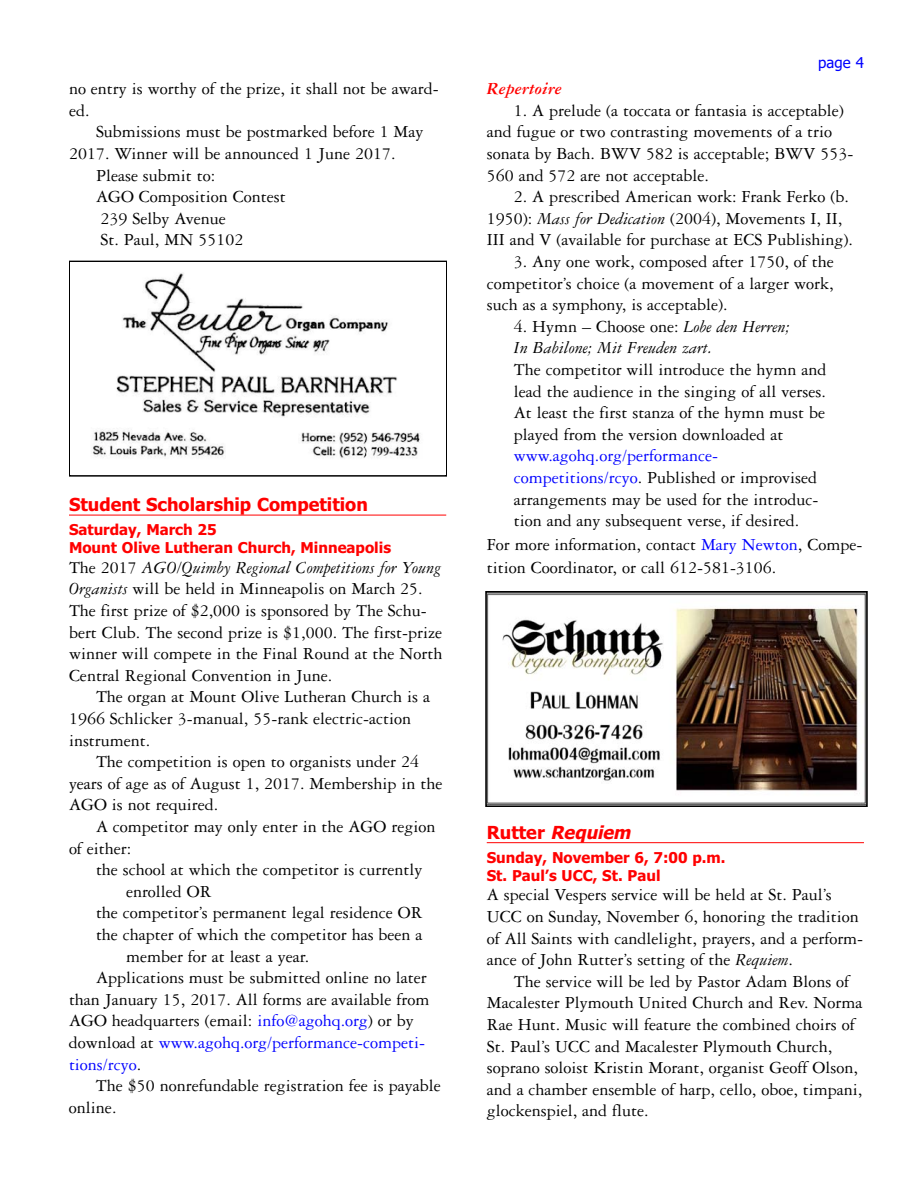
<style>
.page{position:relative;width:918px;height:1188px;background:#fff}
.page>*{position:absolute;margin:0;border:0;box-sizing:border-box;transform-origin:0 0}
.t1{font:18px/21.6px "Garamond Three";color:#000}
.t2{font:italic 18px/21.6px "Garamond Three";color:#000}
.t3{font:18px "Garamond Three";color:#00f}
.t4{font:700 18px "Tahoma";color:#f00}
.t5{font:italic 700 18px "Tahoma";color:#f00}
.t6{font:italic 700 18px "Garamond Three";color:#f00}
.t7{font:700 15px/18px "Tahoma";color:#f00}
.t8{font:15px "Tahoma";color:#00f}
.s1{font-style:italic}
.s2{color:#00f}
.s3{color:#000}
.s4{font-style:normal}
</style>
<div class="page">
<hr style="left:69px;top:515px;width:377px;height:1px;background:#f00">
<hr style="left:487px;top:842px;width:377px;height:1px;background:#f00">
<img style="left:92px;top:273px;width:328px;height:186px">
<img style="left:488px;top:594px;width:377px;height:210px">
<div style="left:485px;top:591px;width:383px;height:216px;border:2px solid #000"></div>
<p class="t1" style="left:69px;top:80px;width:371px">no entry is worthy of the prize, it shall not be award&shy;ed.</p>
<p class="t1" style="left:96px;top:123px;width:329px">Submissions must be postmarked before 1 May</p>
<p class="t1" style="left:69px;top:144px;width:328px">2017. Winner will be announced 1 June 2017.</p>
<p class="t1" style="left:96px;top:166px;width:121px">Please submit to:</p>
<p class="t1" style="left:96px;top:188px;width:191px">AGO Composition Contest</p>
<p class="t1" style="left:100px;top:209px;width:127px">239 Selby Avenue</p>
<p class="t1" style="left:100px;top:231px;width:144px">St. Paul, MN 55102</p>
<p class="t4" style="left:69px;top:497px;width:300px">Student Scholarship Competition</p>
<p class="t7" style="left:69px;top:522px;width:324px">Saturday, March 25<br>Mount Olive Lutheran Church, Minneapolis</p>
<p class="t1" style="left:69px;top:558px;width:375px">The 2017 <span class="s1">AGO/Quimby Regional Competitions for Young Organists</span> will be held in Minneapolis on March 25.<br>The first prize of $2,000 is sponsored by The Schu&shy;bert Club. The second prize is $1,000. The first-prize winner will compete in the Final Round at the North Central Regional Convention in June.</p>
<p class="t1" style="left:69px;top:688px;width:363px;text-indent:27px">The organ at Mount Olive Lutheran Church is a<br>1966 Schlicker 3-manual, 55-rank electric-action instrument.</p>
<p class="t1" style="left:69px;top:753px;width:375px;text-indent:27px">The competition is open to organists under 24 years of age as of August 1, 2017. Membership in the<br>AGO is not required.</p>
<p class="t1" style="left:69px;top:817px;width:368px;text-indent:27px">A competitor may only enter in the AGO region of either:</p>
<p class="t1" style="left:96px;top:861px;width:328px">the school at which the competitor is currently</p>
<p class="t1" style="left:126px;top:882px;width:87px">enrolled OR</p>
<p class="t1" style="left:96px;top:904px;width:328px">the competitor’s permanent legal residence OR</p>
<p class="t1" style="left:96px;top:925px;width:328px">the chapter of which the competitor has been a</p>
<p class="t1" style="left:126px;top:947px;width:185px">member for at least a year.</p>
<p class="t1" style="left:96px;top:969px;width:332px">Applications must be submitted online no later</p>
<p class="t1" style="left:69px;top:990px;width:362px">than January 15, 2017. All forms are available from</p>
<p class="t1" style="left:69px;top:1012px;width:346px">AGO headquarters (email: <span class="s2">info@agohq.org</span>) or by</p>
<p class="t3" style="left:69px;top:1036px;width:358px"><span class="s3">download at</span> www.agohq.org/performance-competi-</p>
<p class="t3" style="left:69px;top:1058px;width:74px">tions/rcyo<span class="s3">.</span></p>
<p class="t1" style="left:96px;top:1077px;width:346px">The $50 nonrefundable registration fee is payable</p>
<p class="t1" style="left:69px;top:1098px;width:49px">online.</p>
<p class="t8" style="left:818px;top:55px;width:47px">page 4</p>
<p class="t6" style="left:487px;top:82px;width:77px">Repertoire</p>
<p class="t1" style="left:487px;top:101px;width:368px;text-indent:27px">1. A prelude (a toccata or fantasia is acceptable) and fugue or two contrasting movements of a trio sonata by Bach. BWV 582 is acceptable; BWV 553- 560 and 572 are not acceptable.</p>
<p class="t1" style="left:487px;top:188px;width:368px;text-indent:27px">2. A prescribed American work: Frank Ferko (b.<br>1950): <span class="s1">Mass for Dedication</span> (2004), Movements I, II,<br>III and V (available for purchase at ECS Publishing).</p>
<p class="t1" style="left:487px;top:252px;width:349px;text-align:justify;text-indent:27px">3. Any one work, composed after 1750, of the competitor’s choice (a movement of a larger work, such as a symphony, is acceptable).</p>
<p class="t2" style="left:514px;top:317px;width:278px"><span class="s4">4. Hymn – Choose one:</span> Lobe den Herren;<br>In Babilone; Mit Freuden zart.</p>
<p class="t1" style="left:514px;top:360px;width:314px;text-align:justify">The competitor will introduce the hymn and lead the audience in the singing of all verses.<br>At least the first stanza of the hymn must be played from the version downloaded at</p>
<p class="t1" style="left:514px;top:447px;width:306px"><span class="s2">www.agohq.org/performance&shy;competitions/rcyo</span>. Published or improvised arrangements may be used for the introduc&shy;tion and any subsequent verse, if desired.</p>
<p class="t1" style="left:487px;top:534px;width:377px;line-height:23.2px">For more information, contact <span class="s2">Mary Newton</span>, Compe&shy;tition Coordinator, or call 612-581-3106.</p>
<p class="t5" style="left:487px;top:825px;width:149px"><span class="s4">Rutter</span> Requiem</p>
<p class="t7" style="left:487px;top:849px;width:240px">Sunday, November 6, 7:00 p.m.<br>St. Paul’s UCC, St. Paul</p>
<p class="t1" style="left:487px;top:886px;width:378px">A special Vespers service will be held at St. Paul’s UCC on Sunday, November 6, honoring the tradition of All Saints with candlelight, prayers, and a perform&shy;ance of John Rutter’s setting of the <span class="s1">Requiem</span>.</p>
<p class="t1" style="left:487px;top:972px;width:377px;text-indent:27px">The service will be led by Pastor Adam Blons of Macalester Plymouth United Church and Rev. Norma Rae Hunt. Music will feature the combined choirs of St. Paul’s UCC and Macalester Plymouth Church, soprano soloist Kristin Morant, organist Geoff Olson, and a chamber ensemble of harp, cello, oboe, timpani, glockenspiel, and flute.</p>
</div>
